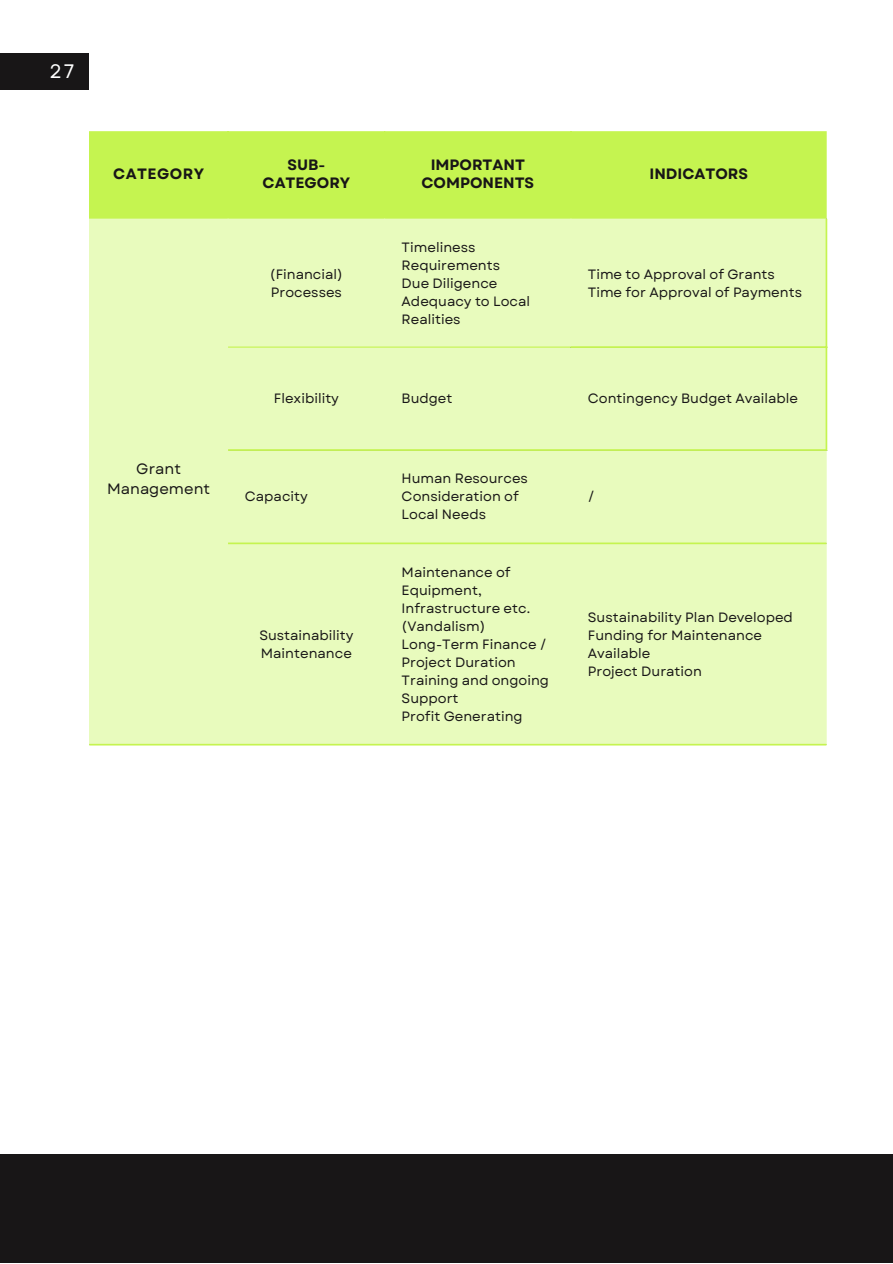
<style>
.page{position:relative;width:893px;height:1264px;background:#fff}
.page>*{position:absolute;margin:0;border:0;box-sizing:border-box;transform-origin:0 0}
.t1{font:19.5px "Garet";color:#fff}
.t2{font:700 15px/18px "Garet";color:#181617;text-align:center}
.t3{font:15px/20.2px "Garet";color:#181617;text-align:center}
.t4{font:700 15px "Garet";letter-spacing:.03em;color:#181617}
.t5{font:13.5px/18px "Garet";color:#181617}
</style>
<div class="page">
<div style="left:0;top:53px;width:89px;height:36px;background:#181617"></div>
<div style="left:89px;top:131px;width:737px;height:88px;background:#c5f450"></div>
<div style="left:89px;top:219px;width:737px;height:524px;background:#e8fbbd"></div>
<hr style="left:228px;top:346px;width:343px;height:2px;background:#c5f450">
<hr style="left:825px;top:219px;width:2px;height:230px;background:#c5f450">
<hr style="left:571px;top:346px;width:256px;height:2px;background:#c5f450">
<hr style="left:228px;top:449px;width:599px;height:2px;background:#c5f450">
<hr style="left:228px;top:542px;width:598px;height:2px;background:#c5f450">
<hr style="left:89px;top:743px;width:737px;height:2px;background:#c5f450">
<div style="left:0;top:1154px;width:892px;height:108px;background:#181617"></div>
<p class="t1" style="left:49px;top:57px;width:27px">27</p>
<p class="t4" style="left:113px;top:163px;width:92px">CATEGORY</p>
<p class="t2" style="left:262px;top:155px;width:89px">SUB-<br>CATEGORY</p>
<p class="t2" style="left:421px;top:155px;width:114px">IMPORTANT<br>COMPONENTS</p>
<p class="t2" style="left:649px;top:164px;width:100px">INDICATORS</p>
<p class="t5" style="left:270px;top:265px;width:74px">(Financial)<br>Processes</p>
<p class="t5" style="left:401px;top:238px;width:75px">Timeliness</p>
<p class="t5" style="left:401px;top:256px;width:100px">Requirements</p>
<p class="t5" style="left:401px;top:274px;width:97px">Due Diligence</p>
<p class="t5" style="left:401px;top:292px;width:130px">Adequacy to Local<br>Realities</p>
<p class="t5" style="left:587px;top:265px;width:189px">Time to Approval of Grants</p>
<p class="t5" style="left:587px;top:283px;width:216px">Time for Approval of Payments</p>
<p class="t3" style="left:107px;top:459px;width:104px">Grant<br>Management</p>
<p class="t5" style="left:274px;top:389px;width:67px">Flexibility</p>
<p class="t5" style="left:401px;top:389px;width:52px">Budget</p>
<p class="t5" style="left:587px;top:389px;width:212px">Contingency Budget Available</p>
<p class="t5" style="left:245px;top:488px;width:64px">Capacity</p>
<p class="t5" style="left:259px;top:626px;width:96px">Sustainability<br>Maintenance</p>
<p class="t5" style="left:401px;top:470px;width:128px">Human Resources</p>
<p class="t5" style="left:401px;top:488px;width:119px">Consideration of<br>Local Needs</p>
<p class="t5" style="left:587px;top:488px;width:8px">/</p>
<p class="t5" style="left:401px;top:563px;width:130px">Maintenance of<br>Equipment,<br>Infrastructure etc. (Vandalism)</p>
<p class="t5" style="left:401px;top:635px;width:147px">Long-Term Finance /<br>Project Duration</p>
<p class="t5" style="left:401px;top:671px;width:149px">Training and ongoing<br>Support</p>
<p class="t5" style="left:401px;top:707px;width:122px">Profit Generating</p>
<p class="t5" style="left:587px;top:608px;width:206px">Sustainability Plan Developed</p>
<p class="t5" style="left:587px;top:626px;width:176px">Funding for Maintenance<br>Available</p>
<p class="t5" style="left:587px;top:662px;width:116px">Project Duration</p>
</div>
